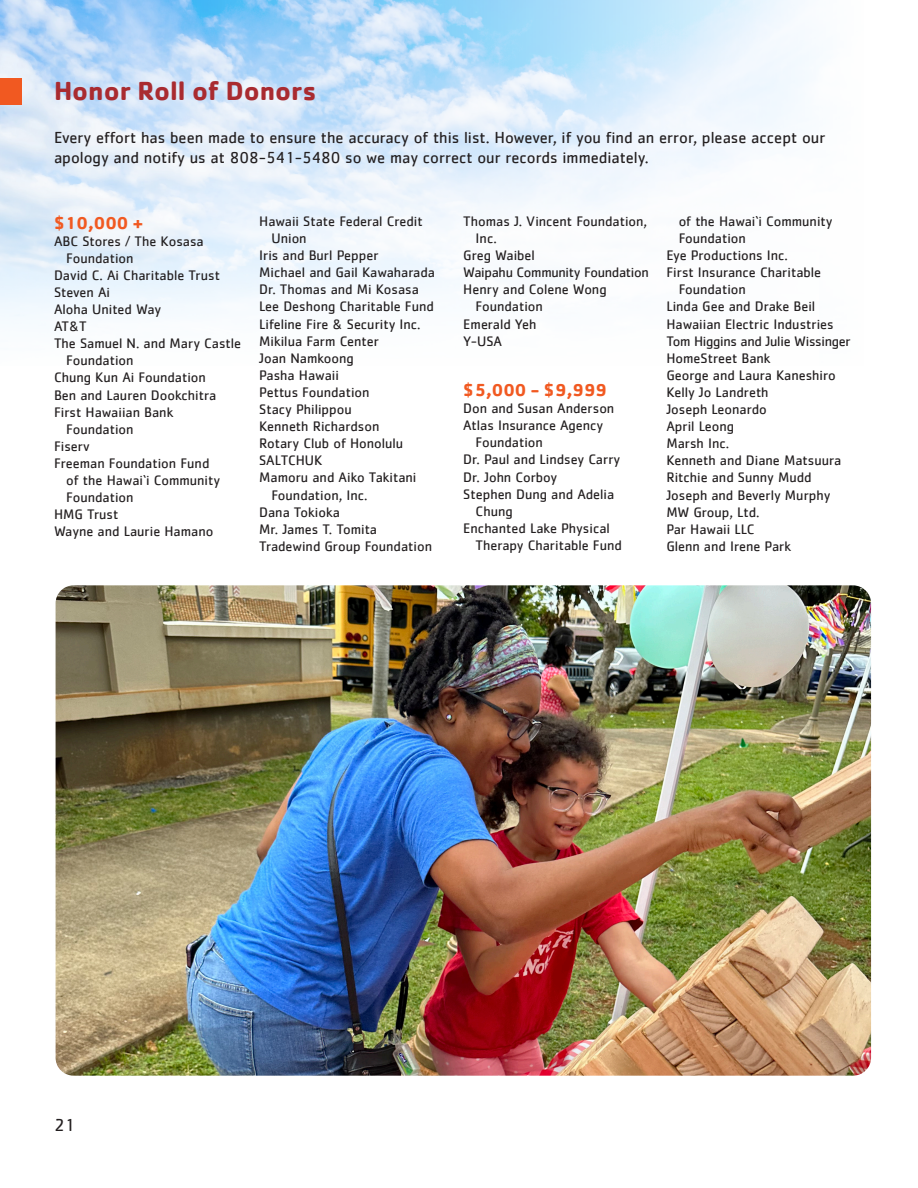
<style>
.page{position:relative;width:918px;height:1188px;background:#fff}
.page>*{position:absolute;margin:0;border:0;box-sizing:border-box;transform-origin:0 0}
.t1{font:700 27px "Cachet";color:#a92b30}
.t2{font:700 18px "Cachet";color:#f15921}
.t3{font:18px "Cachet";color:#231f20}
.t4{font:16.5px/19.8px "Cachet";color:#231f20}
.t5{font:14.25px "Cachet";color:#231f20}
.t6{font:14.25px "Cachet";letter-spacing:-.02em;color:#231f20}
</style>
<div class="page">
<img style="left:0;top:0;width:816px;height:125px">
<svg style="left:0;top:125px;width:786px;height:195px;fill:#f1f7fd"></svg>
<div style="left:0;top:78px;width:22px;height:27px;background:#f15921"></div>
<img style="left:56px;top:585px;width:815px;height:491px">
<p class="t1" style="left:54px;top:73px;width:264px">Honor Roll of Donors</p>
<p class="t4" style="left:54px;top:127px;width:773px">Every effort has been made to ensure the accuracy of this list. However, if you find an error, please accept our apology and notify us at 808-541-5480 so we may correct our records immediately.</p>
<p class="t2" style="left:54px;top:211px;width:91px">$10,000 +</p>
<p class="t5" style="left:54px;top:233px;width:151px">ABC Stores / The Kosasa</p>
<p class="t5" style="left:66px;top:250px;width:69px">Foundation</p>
<p class="t5" style="left:54px;top:267px;width:167px">David C. Ai Charitable Trust</p>
<p class="t5" style="left:54px;top:284px;width:58px">Steven Ai</p>
<p class="t5" style="left:54px;top:301px;width:109px">Aloha United Way</p>
<p class="t5" style="left:54px;top:318px;width:34px">AT&amp;T</p>
<p class="t5" style="left:54px;top:335px;width:189px">The Samuel N. and Mary Castle</p>
<p class="t5" style="left:66px;top:352px;width:69px">Foundation</p>
<p class="t5" style="left:54px;top:369px;width:153px">Chung Kun Ai Foundation</p>
<p class="t5" style="left:54px;top:386px;width:164px">Ben and Lauren Dookchitra</p>
<p class="t5" style="left:54px;top:404px;width:121px">First Hawaiian Bank</p>
<p class="t5" style="left:66px;top:421px;width:69px">Foundation</p>
<p class="t5" style="left:54px;top:438px;width:37px">Fiserv</p>
<p class="t5" style="left:54px;top:455px;width:157px">Freeman Foundation Fund</p>
<p class="t5" style="left:66px;top:472px;width:155px">of the Hawai‘i Community</p>
<p class="t5" style="left:66px;top:489px;width:69px">Foundation</p>
<p class="t5" style="left:54px;top:506px;width:66px">HMG Trust</p>
<p class="t5" style="left:54px;top:523px;width:161px">Wayne and Laurie Hamano</p>
<p class="t5" style="left:259px;top:213px;width:165px">Hawaii State Federal Credit</p>
<p class="t5" style="left:272px;top:230px;width:37px">Union</p>
<p class="t5" style="left:259px;top:247px;width:121px">Iris and Burl Pepper</p>
<p class="t5" style="left:259px;top:264px;width:177px">Michael and Gail Kawaharada</p>
<p class="t5" style="left:259px;top:281px;width:161px">Dr. Thomas and Mi Kosasa</p>
<p class="t5" style="left:259px;top:298px;width:176px">Lee Deshong Charitable Fund</p>
<p class="t5" style="left:259px;top:315px;width:163px">Lifeline Fire &amp; Security Inc.</p>
<p class="t5" style="left:259px;top:333px;width:121px">Mikilua Farm Center</p>
<p class="t5" style="left:259px;top:350px;width:96px">Joan Namkoong</p>
<p class="t5" style="left:259px;top:367px;width:81px">Pasha Hawaii</p>
<p class="t5" style="left:259px;top:384px;width:112px">Pettus Foundation</p>
<p class="t5" style="left:259px;top:401px;width:94px">Stacy Philippou</p>
<p class="t5" style="left:259px;top:418px;width:122px">Kenneth Richardson</p>
<p class="t5" style="left:259px;top:435px;width:146px">Rotary Club of Honolulu</p>
<p class="t5" style="left:259px;top:452px;width:65px">SALTCHUK</p>
<p class="t5" style="left:259px;top:469px;width:159px">Mamoru and Aiko Takitani</p>
<p class="t5" style="left:272px;top:486px;width:98px">Foundation, Inc.</p>
<p class="t5" style="left:259px;top:504px;width:82px">Dana Tokioka</p>
<p class="t5" style="left:259px;top:521px;width:119px">Mr. James T. Tomita</p>
<p class="t5" style="left:259px;top:538px;width:174px">Tradewind Group Foundation</p>
<p class="t5" style="left:463px;top:213px;width:185px">Thomas J. Vincent Foundation,</p>
<p class="t5" style="left:476px;top:230px;width:23px">Inc.</p>
<p class="t5" style="left:463px;top:247px;width:73px">Greg Waibel</p>
<p class="t6" style="left:463px;top:264px;width:187px">Waipahu Community Foundation</p>
<p class="t5" style="left:463px;top:281px;width:145px">Henry and Colene Wong</p>
<p class="t5" style="left:476px;top:298px;width:69px">Foundation</p>
<p class="t5" style="left:463px;top:315px;width:75px">Emerald Yeh</p>
<p class="t5" style="left:463px;top:333px;width:40px">Y-USA</p>
<p class="t2" style="left:463px;top:378px;width:145px">$5,000 - $9,999</p>
<p class="t5" style="left:463px;top:400px;width:153px">Don and Susan Anderson</p>
<p class="t5" style="left:463px;top:417px;width:141px">Atlas Insurance Agency</p>
<p class="t5" style="left:476px;top:434px;width:69px">Foundation</p>
<p class="t5" style="left:463px;top:451px;width:159px">Dr. Paul and Lindsey Carry</p>
<p class="t5" style="left:463px;top:468px;width:96px">Dr. John Corboy</p>
<p class="t5" style="left:463px;top:486px;width:152px">Stephen Dung and Adelia</p>
<p class="t5" style="left:476px;top:503px;width:39px">Chung</p>
<p class="t5" style="left:463px;top:520px;width:148px">Enchanted Lake Physical</p>
<p class="t5" style="left:476px;top:537px;width:148px">Therapy Charitable Fund</p>
<p class="t5" style="left:679px;top:213px;width:155px">of the Hawai‘i Community</p>
<p class="t5" style="left:679px;top:230px;width:69px">Foundation</p>
<p class="t5" style="left:666px;top:247px;width:123px">Eye Productions Inc.</p>
<p class="t5" style="left:666px;top:264px;width:156px">First Insurance Charitable</p>
<p class="t5" style="left:679px;top:281px;width:69px">Foundation</p>
<p class="t5" style="left:666px;top:298px;width:150px">Linda Gee and Drake Beil</p>
<p class="t5" style="left:666px;top:315px;width:169px">Hawaiian Electric Industries</p>
<p class="t6" style="left:666px;top:333px;width:186px">Tom Higgins and Julie Wissinger</p>
<p class="t5" style="left:666px;top:350px;width:106px">HomeStreet Bank</p>
<p class="t5" style="left:666px;top:367px;width:171px">George and Laura Kaneshiro</p>
<p class="t5" style="left:666px;top:384px;width:104px">Kelly Jo Landreth</p>
<p class="t5" style="left:666px;top:401px;width:102px">Joseph Leonardo</p>
<p class="t5" style="left:666px;top:418px;width:69px">April Leong</p>
<p class="t5" style="left:666px;top:435px;width:64px">Marsh Inc.</p>
<p class="t5" style="left:666px;top:452px;width:176px">Kenneth and Diane Matsuura</p>
<p class="t5" style="left:666px;top:469px;width:147px">Ritchie and Sunny Mudd</p>
<p class="t5" style="left:666px;top:486px;width:166px">Joseph and Beverly Murphy</p>
<p class="t5" style="left:666px;top:504px;width:95px">MW Group, Ltd.</p>
<p class="t5" style="left:666px;top:521px;width:90px">Par Hawaii LLC</p>
<p class="t5" style="left:666px;top:538px;width:126px">Glenn and Irene Park</p>
<p class="t3" style="left:54px;top:1115px;width:23px">21</p>
</div>
